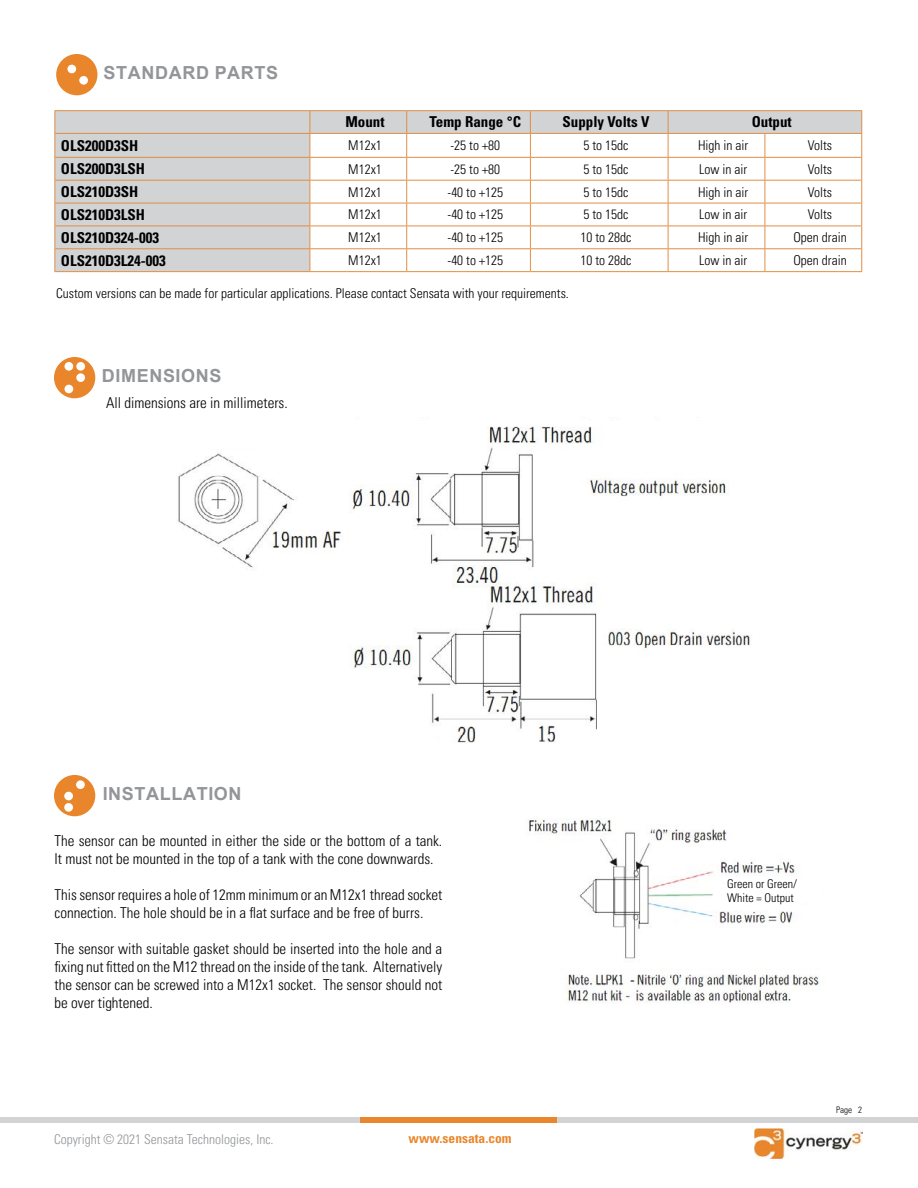
<style>
.page{position:relative;width:918px;height:1188px;background:#fff}
.page>*{position:absolute;margin:0;border:0;box-sizing:border-box;transform-origin:0 0}
.t1{font:700 18px "Arial";letter-spacing:.035em;color:#939598}
.t2{font:300 condensed 15px/18px "Univers LT Pro";color:#000}
.t3{font:700 condensed 15px "Univers LT Std";color:#000}
.t4{font:300 condensed 13.5px "Univers LT Pro";color:#000}
.t5{font:300 condensed 13.5px "Univers LT Pro";color:#939598}
.t6{font:700 condensed 13.5px "Univers LT Std";color:#e9862c}
.t7{font:300 condensed 12px/14.4px "Univers LT Pro";color:#000}
.t8{font:300 condensed 9px "Univers LT Pro";color:#000}
</style>
<div class="page">
<div style="left:0;top:1117px;width:918px;height:6px;background:#d1d3d4"></div>
<div style="left:361px;top:1117px;width:196px;height:6px;background:#e9862c"></div>
<img style="left:754px;top:1128px;width:108px;height:30px">
<img style="left:177px;top:417px;width:575px;height:326px">
<svg style="left:55px;top:111px;width:806px;height:160px"></svg>
<hr style="left:54px;top:110px;width:256px;height:1px;background:#df8e47">
<hr style="left:310px;top:110px;width:97px;height:1px;background:#df8e47">
<hr style="left:407px;top:110px;width:123px;height:1px;background:#df8e47">
<hr style="left:530px;top:110px;width:138px;height:1px;background:#df8e47">
<hr style="left:668px;top:110px;width:97px;height:1px;background:#df8e47">
<hr style="left:765px;top:110px;width:97px;height:1px;background:#df8e47">
<hr style="left:54px;top:133px;width:256px;height:1px;background:#df8e47">
<hr style="left:310px;top:133px;width:97px;height:1px;background:#df8e47">
<hr style="left:407px;top:133px;width:123px;height:1px;background:#df8e47">
<hr style="left:530px;top:133px;width:138px;height:1px;background:#df8e47">
<hr style="left:668px;top:133px;width:97px;height:1px;background:#df8e47">
<hr style="left:765px;top:133px;width:97px;height:1px;background:#df8e47">
<hr style="left:54px;top:157px;width:256px;height:1px;background:#df8e47">
<hr style="left:310px;top:157px;width:97px;height:1px;background:#df8e47">
<hr style="left:407px;top:157px;width:123px;height:1px;background:#df8e47">
<hr style="left:530px;top:157px;width:138px;height:1px;background:#df8e47">
<hr style="left:668px;top:157px;width:97px;height:1px;background:#df8e47">
<hr style="left:765px;top:157px;width:97px;height:1px;background:#df8e47">
<hr style="left:54px;top:180px;width:256px;height:1px;background:#df8e47">
<hr style="left:310px;top:180px;width:97px;height:1px;background:#df8e47">
<hr style="left:407px;top:180px;width:123px;height:1px;background:#df8e47">
<hr style="left:530px;top:180px;width:138px;height:1px;background:#df8e47">
<hr style="left:668px;top:180px;width:97px;height:1px;background:#df8e47">
<hr style="left:765px;top:180px;width:97px;height:1px;background:#df8e47">
<hr style="left:54px;top:203px;width:256px;height:1px;background:#df8e47">
<hr style="left:310px;top:203px;width:97px;height:1px;background:#df8e47">
<hr style="left:407px;top:203px;width:123px;height:1px;background:#df8e47">
<hr style="left:530px;top:203px;width:138px;height:1px;background:#df8e47">
<hr style="left:668px;top:203px;width:97px;height:1px;background:#df8e47">
<hr style="left:765px;top:203px;width:97px;height:1px;background:#df8e47">
<hr style="left:54px;top:226px;width:256px;height:1px;background:#df8e47">
<hr style="left:310px;top:226px;width:97px;height:1px;background:#df8e47">
<hr style="left:407px;top:226px;width:123px;height:1px;background:#df8e47">
<hr style="left:530px;top:226px;width:138px;height:1px;background:#df8e47">
<hr style="left:668px;top:226px;width:97px;height:1px;background:#df8e47">
<hr style="left:765px;top:226px;width:97px;height:1px;background:#df8e47">
<hr style="left:54px;top:248px;width:256px;height:1px;background:#df8e47">
<svg style="left:54px;top:111px;width:1px;height:160px"></svg>
<hr style="left:310px;top:248px;width:97px;height:1px;background:#df8e47">
<svg style="left:310px;top:111px;width:1px;height:160px"></svg>
<hr style="left:407px;top:248px;width:123px;height:1px;background:#df8e47">
<svg style="left:406px;top:111px;width:1px;height:160px"></svg>
<hr style="left:530px;top:248px;width:138px;height:1px;background:#df8e47">
<svg style="left:530px;top:111px;width:1px;height:160px"></svg>
<hr style="left:668px;top:248px;width:97px;height:1px;background:#df8e47">
<svg style="left:668px;top:111px;width:1px;height:160px"></svg>
<hr style="left:765px;top:248px;width:97px;height:1px;background:#df8e47">
<svg style="left:765px;top:134px;width:1px;height:137px"></svg>
<svg style="left:861px;top:111px;width:1px;height:160px"></svg>
<hr style="left:54px;top:271px;width:256px;height:1px;background:#df8e47">
<hr style="left:310px;top:271px;width:97px;height:1px;background:#df8e47">
<hr style="left:407px;top:271px;width:123px;height:1px;background:#df8e47">
<hr style="left:530px;top:271px;width:138px;height:1px;background:#df8e47">
<hr style="left:668px;top:271px;width:97px;height:1px;background:#df8e47">
<hr style="left:765px;top:271px;width:97px;height:1px;background:#df8e47">
<div style="left:56px;top:54px;width:41px;height:41px;background:#e9862c;border-radius:50%"></div>
<div style="left:67px;top:65px;width:9px;height:8px;background:#fff;border-radius:50%"></div>
<div style="left:79px;top:76px;width:9px;height:9px;background:#fff;border-radius:50%"></div>
<div style="left:54px;top:357px;width:41px;height:41px;background:#e9862c;border-radius:50%"></div>
<div style="left:65px;top:362px;width:8px;height:9px;background:#fff;border-radius:50%"></div>
<div style="left:76px;top:362px;width:9px;height:9px;background:#fff;border-radius:50%"></div>
<div style="left:76px;top:373px;width:9px;height:9px;background:#fff;border-radius:50%"></div>
<div style="left:65px;top:385px;width:8px;height:8px;background:#fff;border-radius:50%"></div>
<div style="left:54px;top:775px;width:41px;height:41px;background:#e9862c;border-radius:50%"></div>
<div style="left:76px;top:780px;width:9px;height:9px;background:#fff;border-radius:50%"></div>
<div style="left:64px;top:792px;width:9px;height:8px;background:#fff;border-radius:50%"></div>
<div style="left:64px;top:803px;width:9px;height:9px;background:#fff;border-radius:50%"></div>
<img style="left:528px;top:818px;width:291px;height:186px">
<div style="left:714px;top:884px;width:108px;height:18px;background:#fff"></div>
<p class="t1" style="left:104px;top:60px;width:176px">STANDARD PARTS</p>
<p class="t3" style="left:345px;top:113px;width:41px">Mount</p>
<p class="t3" style="left:430px;top:113px;width:93px">Temp Range °C</p>
<p class="t3" style="left:563px;top:113px;width:88px">Supply Volts V</p>
<p class="t3" style="left:752px;top:113px;width:42px">Output</p>
<p class="t3" style="left:61px;top:136px;width:79px">OLS200D3SH</p>
<p class="t4" style="left:348px;top:136px;width:35px">M12x1</p>
<p class="t4" style="left:451px;top:136px;width:51px">-25 to +80</p>
<p class="t4" style="left:584px;top:136px;width:46px">5 to 15dc</p>
<p class="t4" style="left:698px;top:136px;width:52px">High in air</p>
<p class="t4" style="left:808px;top:136px;width:26px">Volts</p>
<p class="t3" style="left:61px;top:160px;width:86px">OLS200D3LSH</p>
<p class="t4" style="left:348px;top:160px;width:35px">M12x1</p>
<p class="t4" style="left:451px;top:160px;width:51px">-25 to +80</p>
<p class="t4" style="left:584px;top:160px;width:46px">5 to 15dc</p>
<p class="t4" style="left:699px;top:160px;width:49px">Low in air</p>
<p class="t4" style="left:808px;top:160px;width:26px">Volts</p>
<p class="t3" style="left:61px;top:183px;width:79px">OLS210D3SH</p>
<p class="t4" style="left:348px;top:183px;width:35px">M12x1</p>
<p class="t4" style="left:448px;top:183px;width:57px">-40 to +125</p>
<p class="t4" style="left:584px;top:183px;width:46px">5 to 15dc</p>
<p class="t4" style="left:698px;top:183px;width:52px">High in air</p>
<p class="t4" style="left:808px;top:183px;width:26px">Volts</p>
<p class="t3" style="left:61px;top:205px;width:86px">OLS210D3LSH</p>
<p class="t4" style="left:348px;top:205px;width:35px">M12x1</p>
<p class="t4" style="left:448px;top:205px;width:57px">-40 to +125</p>
<p class="t4" style="left:584px;top:205px;width:46px">5 to 15dc</p>
<p class="t4" style="left:699px;top:205px;width:49px">Low in air</p>
<p class="t4" style="left:808px;top:205px;width:26px">Volts</p>
<p class="t3" style="left:61px;top:228px;width:100px">OLS210D324-003</p>
<p class="t4" style="left:348px;top:228px;width:35px">M12x1</p>
<p class="t4" style="left:448px;top:228px;width:57px">-40 to +125</p>
<p class="t4" style="left:581px;top:228px;width:52px">10 to 28dc</p>
<p class="t4" style="left:698px;top:228px;width:52px">High in air</p>
<p class="t4" style="left:793px;top:228px;width:55px">Open drain</p>
<p class="t3" style="left:61px;top:251px;width:106px">OLS210D3L24-003</p>
<p class="t4" style="left:348px;top:251px;width:35px">M12x1</p>
<p class="t4" style="left:448px;top:251px;width:57px">-40 to +125</p>
<p class="t4" style="left:581px;top:251px;width:52px">10 to 28dc</p>
<p class="t4" style="left:699px;top:251px;width:49px">Low in air</p>
<p class="t4" style="left:793px;top:251px;width:55px">Open drain</p>
<p class="t4" style="left:56px;top:284px;width:514px">Custom versions can be made for particular applications. Please contact Sensata with your requirements.</p>
<p class="t1" style="left:102px;top:363px;width:121px">DIMENSIONS</p>
<p class="t2" style="left:106px;top:393px;width:183px">All dimensions are in millimeters.</p>
<p class="t1" style="left:103px;top:781px;width:140px">INSTALLATION</p>
<p class="t2" style="left:55px;top:831px;width:389px">The sensor can be mounted in either the side or the bottom of a tank.<br>It must not be mounted in the top of a tank with the cone downwards.</p>
<p class="t2" style="left:55px;top:885px;width:389px">This sensor requires a hole of 12mm minimum or an M12x1 thread socket connection. The hole should be in a flat surface and be free of burrs.</p>
<p class="t2" style="left:55px;top:939px;width:389px;text-align:justify">The sensor with suitable gasket should be inserted into the hole and a fixing nut fitted on the M12 thread on the inside of the tank. Alternatively the sensor can be screwed into a M12x1 socket. The sensor should not be over tightened.</p>
<p class="t5" style="left:54px;top:1130px;width:221px">Copyright © 2021 Sensata Technologies, Inc.</p>
<p class="t6" style="left:409px;top:1130px;width:104px">www.sensata.com</p>
<p class="t7" style="left:727px;top:876px;width:71px">Green or Green/<br>White = Output</p>
<p class="t8" style="left:836px;top:1104px;width:27px">Page 2</p>
</div>
